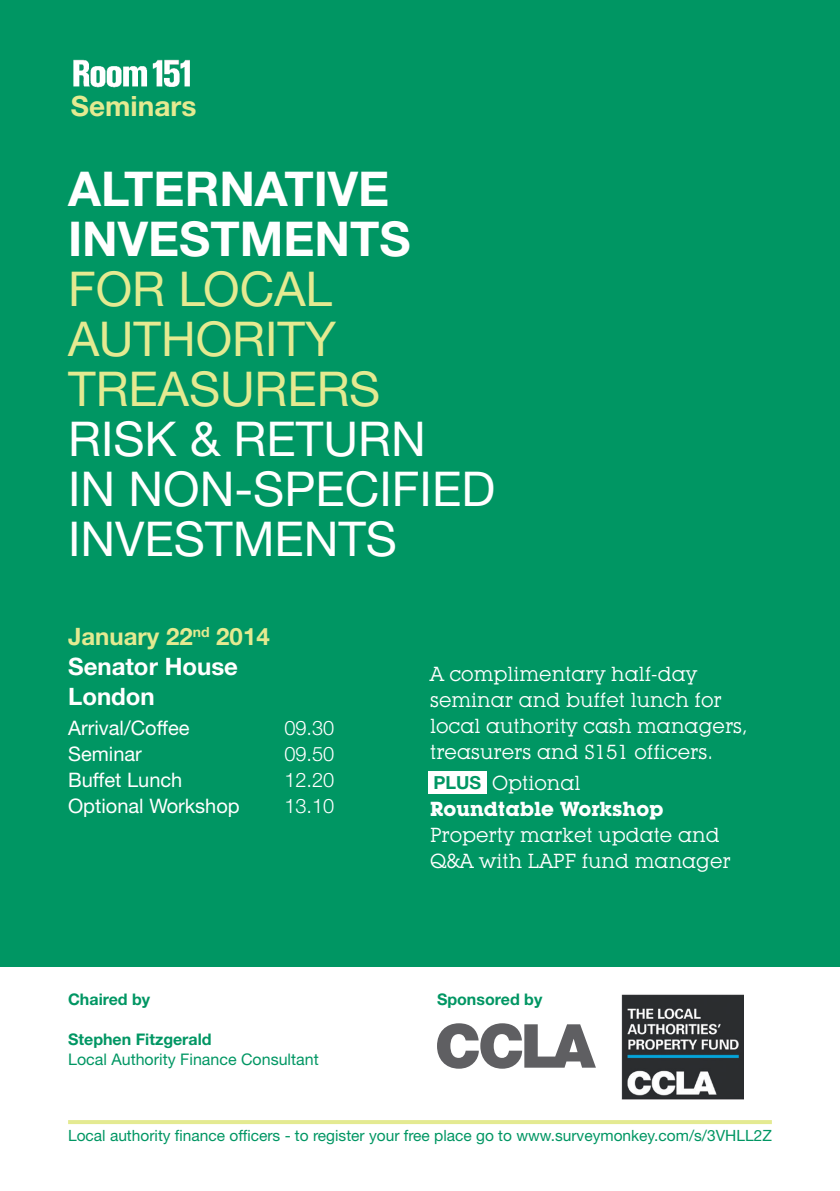
<style>
.page{position:relative;width:840px;height:1191px;background:#fff}
.page>*{position:absolute;margin:0;border:0;box-sizing:border-box;transform-origin:0 0}
.t1{font:48px/50px "Helvetica Neue LT Std";color:#fff}
.t2{font:700 28px "Helvetica Neue LT Std";color:#e4ea91}
.t3{font:700 24px/30px "Helvetica Neue LT Std";color:#fff}
.t4{font:20px/26px "Lubalin Graph IT Cby BT";color:#fff}
.t5{font:20px "Helvetica Neue LT Std";color:#fff}
.t6{font:300 20px "Helvetica Neue LT Std";color:#fff}
.t7{font:700 18px "Helvetica Neue LT Std";color:#009663}
.t8{font:16px/20px "Helvetica Neue LT Std";color:#009663}
.t9{font:700 16px "Helvetica Neue LT Std";color:#009663}
.t10{font:15.6px "Helvetica Neue LT Std";color:#009663}
.s1{font-weight:700}
.s2{color:#e4ea91}
</style>
<div class="page">
<div style="left:0;top:0;width:839px;height:967px;background:#009663"></div>
<div style="left:428px;top:771px;width:59px;height:23px;background:#fff"></div>
<svg style="left:437px;top:1023px;width:158px;height:45px"></svg>
<img style="left:621px;top:994px;width:122px;height:105px">
<hr style="left:68px;top:1120px;width:703px;height:4px;background:#e4ea91">
<img style="left:68px;top:57px;width:125px;height:32px">
<p class="t2" style="left:71px;top:88px;width:127px">Seminars</p>
<p class="t1" style="left:68px;top:164px;width:428px"><span class="s1">ALTERNATIVE<br>INVESTMENTS<br></span><span class="s2">FOR LOCAL<br>AUTHORITY<br>TREASURERS<br></span>RISK &amp; RETURN<br>IN NON-SPECIFIED<br>INVESTMENTS</p>
<p class="t3" style="left:68px;top:621px;width:203px"><span class="s2">January 22</span><sup>nd</sup> <span class="s2">2014<br></span>Senator House<br>London</p>
<p class="t5" style="left:68px;top:716px;width:123px">Arrival/Coffee</p>
<p class="t6" style="left:284px;top:716px;width:52px">09.30</p>
<p class="t5" style="left:68px;top:742px;width:75px">Seminar</p>
<p class="t6" style="left:284px;top:742px;width:52px">09.50</p>
<p class="t5" style="left:68px;top:768px;width:116px">Buffet Lunch</p>
<p class="t6" style="left:284px;top:768px;width:52px">12.20</p>
<p class="t5" style="left:68px;top:794px;width:173px">Optional Workshop</p>
<p class="t6" style="left:284px;top:794px;width:52px">13.10</p>
<p class="t4" style="left:430px;top:661px;width:319px">A complimentary half-day seminar and buffet lunch for local authority cash managers, treasurers and S151 officers.</p>
<p class="t4" style="left:430px;top:769px;width:302px;text-indent:62px">Optional<br><span class="s1">Roundtable Workshop<br></span>Property market update and<br>Q&amp;A with LAPF fund manager</p>
<p class="t7" style="left:433px;top:771px;width:49px">PLUS</p>
<p class="t9" style="left:68px;top:989px;width:84px">Chaired by</p>
<p class="t9" style="left:437px;top:989px;width:107px">Sponsored by</p>
<p class="t8" style="left:68px;top:1028px;width:252px"><span class="s1">Stephen Fitzgerald<br></span>Local Authority Finance Consultant</p>
<p class="t10" style="left:68px;top:1126px;width:704px">Local authority finance officers - to register your free place go to www.surveymonkey.com/s/3VHLL2Z</p>
</div>
